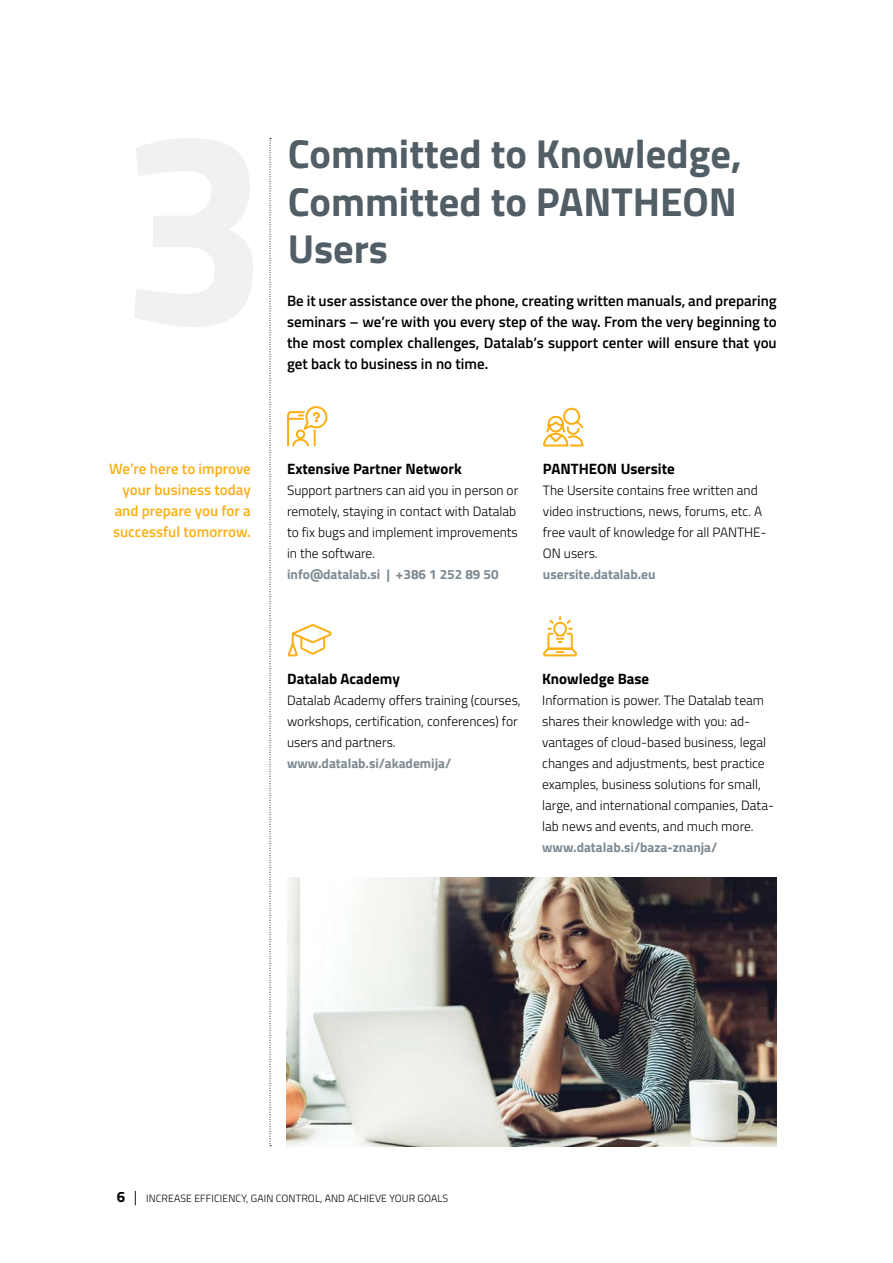
<style>
.page{position:relative;width:893px;height:1263px;background:#fff}
.page>*{position:absolute;margin:0;border:0;box-sizing:border-box;transform-origin:0 0}
.t1{font:700 40.5px/47.2px "Titillium";color:#525e66}
.t2{font:600 15px/21px "Titillium";color:#000;text-align:justify}
.t3{font:600 15px/21px "Titillium";color:#fcaf17;text-align:right}
.t4{font:700 15px "Titillium";color:#000}
.t5{font:300 13.5px/21px "Titillium";color:#000}
.t6{font:700 13.5px "Titillium";color:#7e8a92}
.t7{font:300 10.5px "Titillium";letter-spacing:.01em;color:#000}
.s1{font-weight:700;font-size:15px}
.s2{font-family:"Calibri";font-weight:700;font-size:15px}
</style>
<div class="page">
<svg style="left:135px;top:138px;width:118px;height:189px"></svg>
<svg style="left:287px;top:406px;width:41px;height:41px"></svg>
<svg style="left:543px;top:407px;width:41px;height:40px"></svg>
<svg style="left:288px;top:624px;width:44px;height:33px"></svg>
<svg style="left:543px;top:616px;width:35px;height:41px"></svg>
<svg style="left:270px;top:138px;width:1px;height:1008px"></svg>
<img style="left:287px;top:877px;width:489px;height:269px">
<h1 class="t1" style="left:288px;top:128px;width:455px">Committed to Knowledge,<br>Committed to PANTHEON<br>Users</h1>
<p class="t3" style="left:109px;top:457px;width:143px">We’re here to improve your business today and prepare you for a successful tomorrow.</p>
<p class="t2" style="left:287px;top:289px;width:491px">Be it user assistance over the phone, creating written manuals, and preparing seminars – we’re with you every step of the way. From the very beginning to the most complex challenges, Datalab’s support center will ensure that you get back to business in no time.</p>
<p class="t4" style="left:287px;top:457px;width:176px">Extensive Partner Network</p>
<p class="t5" style="left:287px;top:479px;width:233px">Support partners can aid you in person or remotely, staying in contact with Datalab to fix bugs and implement improvements in the software.</p>
<p class="t6" style="left:287px;top:564px;width:213px">info@datalab.si | +386 1 252 89 50</p>
<p class="t4" style="left:543px;top:457px;width:133px">PANTHEON Usersite</p>
<p class="t5" style="left:543px;top:479px;width:225px">The Usersite contains free written and video instructions, news, forums, etc. A free vault of knowledge for all PANTHE-<br>ON users.</p>
<p class="t6" style="left:543px;top:564px;width:114px">usersite.datalab.eu</p>
<p class="t4" style="left:287px;top:667px;width:114px">Datalab Academy</p>
<p class="t5" style="left:287px;top:689px;width:235px">Datalab Academy offers training (courses, workshops, certification, conferences) for users and partners.</p>
<p class="t6" style="left:287px;top:753px;width:166px">www.datalab.si/akademija/</p>
<p class="t4" style="left:542px;top:667px;width:109px">Knowledge Base</p>
<p class="t5" style="left:542px;top:689px;width:233px">Information is power. The Datalab team shares their knowledge with you: ad&shy;vantages of cloud-based business, legal changes and adjustments, best practice examples, business solutions for small, large, and international companies, Data&shy;lab news and events, and much more.</p>
<p class="t6" style="left:542px;top:837px;width:177px">www.datalab.si/baza-znanja/</p>
<p class="t7" style="left:117px;top:1191px;width:333px"><span class="s1">6</span> <span class="s2">│</span> Increase Effici ency, Gai n Control, and Achi eve Your Goals</p>
</div>
